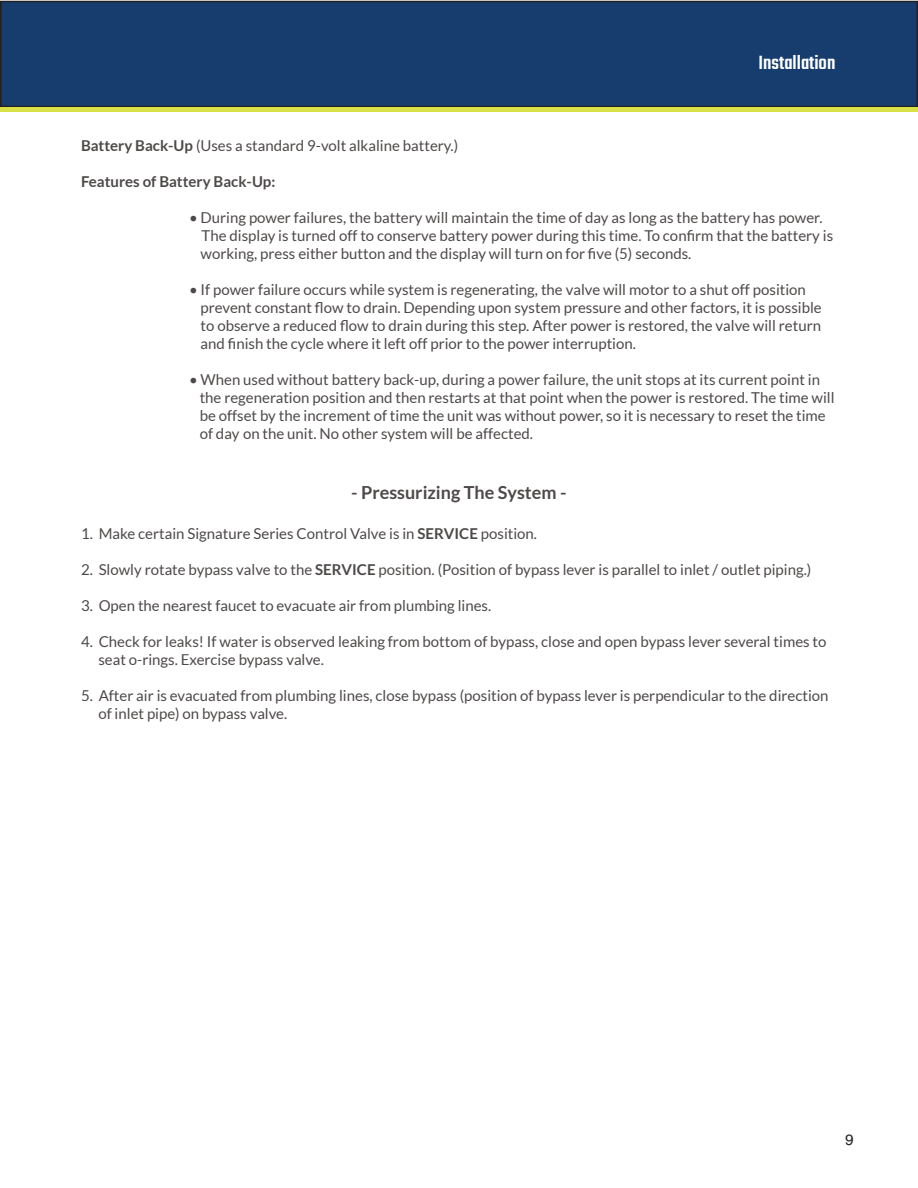
<style>
.page{position:relative;width:918px;height:1188px;background:#fff}
.page>*{position:absolute;margin:0;border:0;box-sizing:border-box;transform-origin:0 0}
.t1{font:500 21px "Teko";color:#fff}
.t2{font:700 18px "Lato";color:#4d4948}
.t3{font:15px/18px "Lato";color:#4d4948}
.t4{font:700 15px "Lato";color:#4d4948}
.t5{font:15px "Helvetica";color:#231f20}
.s1{font-weight:700}
</style>
<div class="page">
<div style="left:1px;top:2px;width:916px;height:104px;background:#163d6e"></div>
<div style="left:0;top:1px;width:918px;height:106px;border:2px solid #231f20"></div>
<div style="left:0;top:107px;width:918px;height:5px;background:#d9e149"></div>
<p class="t1" style="left:759px;top:50px;width:78px">Installation</p>
<p class="t3" style="left:81px;top:136px;width:379px"><span class="s1">Battery Back-Up</span> (Uses a standard 9-volt alkaline battery.)</p>
<p class="t4" style="left:81px;top:173px;width:196px">Features of Battery Back-Up:</p>
<p class="t3" style="left:202px;top:208px;width:633px;text-indent:-13px">• During power failures, the battery will maintain the time of day as long as the battery has power.<br>The display is turned off to conserve battery power during this time. To confirm that the battery is</p>
<p class="t3" style="left:201px;top:244px;width:492px">working, press either button and the display will turn on for five (5) seconds.</p>
<p class="t3" style="left:201px;top:280px;width:623px;text-indent:-12px">• If power failure occurs while system is regenerating, the valve will motor to a shut off position prevent constant flow to drain. Depending upon system pressure and other factors, it is possible to observe a reduced flow to drain during this step. After power is restored, the valve will return</p>
<p class="t3" style="left:201px;top:334px;width:437px">and finish the cycle where it left off prior to the power interruption.</p>
<p class="t3" style="left:189px;top:370px;width:633px">• When used without battery back-up, during a power failure, the unit stops at its current point in</p>
<p class="t3" style="left:200px;top:388px;width:636px">the regeneration position and then restarts at that point when the power is restored. The time will</p>
<p class="t3" style="left:200px;top:406px;width:628px">be offset by the increment of time the unit was without power, so it is necessary to reset the time</p>
<p class="t3" style="left:200px;top:424px;width:335px">of day on the unit. No other system will be affected.</p>
<p class="t2" style="left:351px;top:482px;width:217px">- Pressurizing The System -</p>
<p class="t3" style="left:81px;top:524px;width:458px">1. Make certain Signature Series Control Valve is in <span class="s1">SERVICE</span> position.</p>
<p class="t3" style="left:81px;top:560px;width:732px">2. Slowly rotate bypass valve to the <span class="s1">SERVICE</span> position. (Position of bypass lever is parallel to inlet / outlet piping.)</p>
<p class="t3" style="left:81px;top:596px;width:412px">3. Open the nearest faucet to evacuate air from plumbing lines.</p>
<p class="t3" style="left:98px;top:632px;width:730px;text-indent:-17px">4. Check for leaks! If water is observed leaking from bottom of bypass, close and open bypass lever several times to seat o-rings. Exercise bypass valve.</p>
<p class="t3" style="left:81px;top:686px;width:749px">5. After air is evacuated from plumbing lines, close bypass (position of bypass lever is perpendicular to the direction</p>
<p class="t3" style="left:98px;top:704px;width:190px">of inlet pipe) on bypass valve.</p>
<p class="t5" style="left:845px;top:1131px;width:10px">9</p>
</div>
